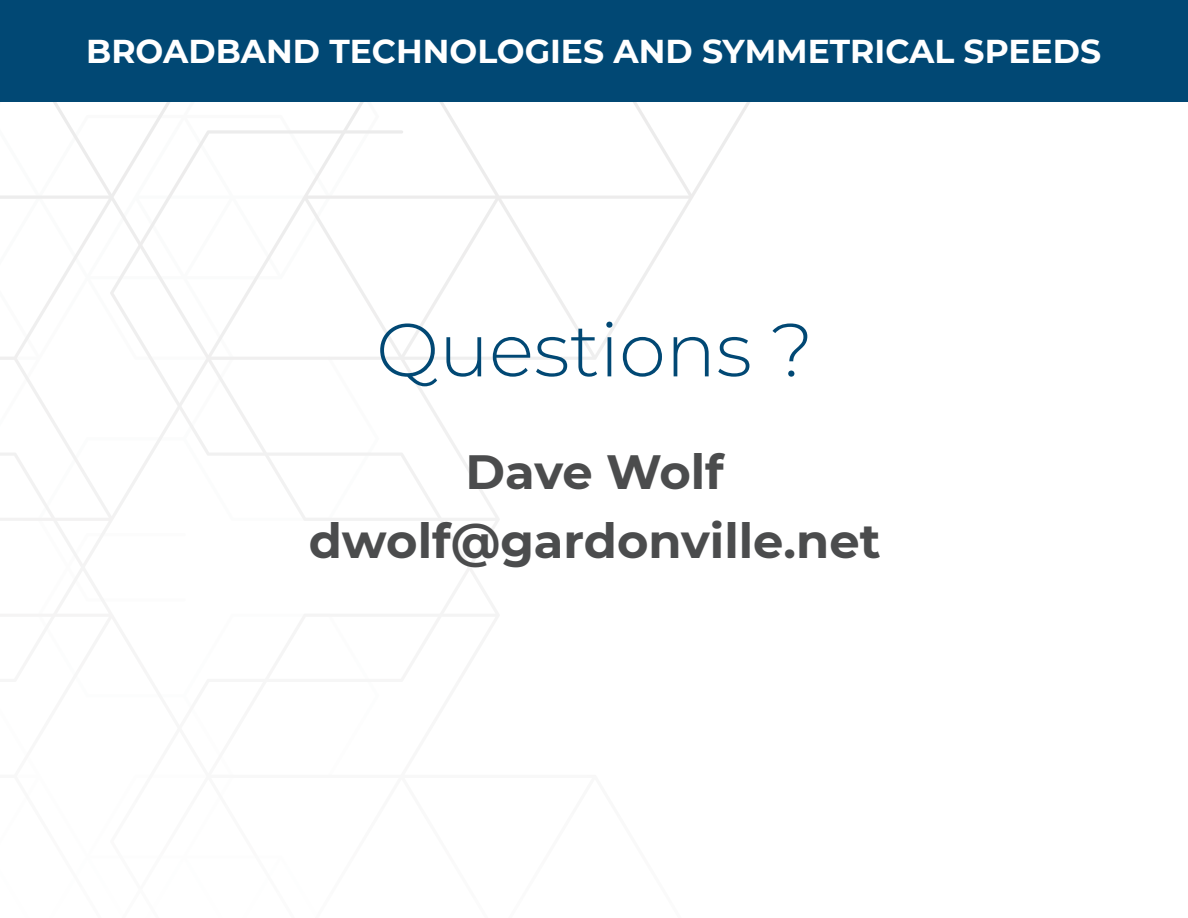
<style>
.page{position:relative;width:1188px;height:918px;background:#fff}
.page>*{position:absolute;margin:0;border:0;box-sizing:border-box;transform-origin:0 0}
.t1{font:300 75px "Montserrat";color:#014874}
.t2{font:700 48px "Montserrat";color:#4b4c4d}
.t3{font:700 33px "Montserrat";color:#fff}
</style>
<div class="page">
<svg style="left:0;top:101px;width:761px;height:531px"></svg>
<div style="left:0;top:0;width:1187px;height:101px;background:#014874"></div>
<p class="t3" style="left:86px;top:28px;width:1016px">BROADBAND TECHNOLOGIES AND SYMMETRICAL SPEEDS</p>
<p class="t1" style="left:376px;top:299px;width:439px">Questions ?</p>
<p class="t2" style="left:466px;top:437px;width:260px">Dave Wolf</p>
<p class="t2" style="left:309px;top:507px;width:573px">dwolf@gardonville.net</p>
</div>
